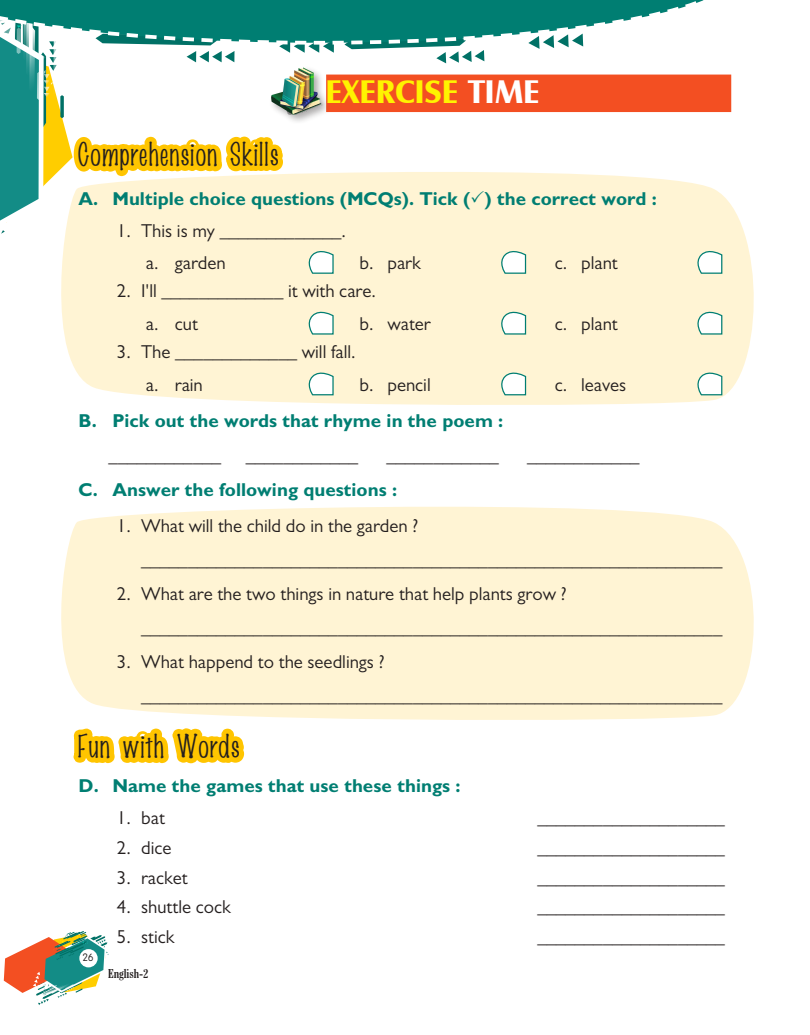
<style>
.page{position:relative;width:810px;height:1035px;background:#fff}
.page>*{position:absolute;margin:0;border:0;box-sizing:border-box;transform-origin:0 0}
.t1{font:700 33.75px "Castle T";color:#fff300}
.t2{font:28.75px "Marker Fine Point";letter-spacing:.04em;color:#241f1f;scale:1.1 1}
.t3{font:18.75px/32.9px "Gill Sans MT Pro";color:#241f1f}
.t4{font:700 18.75px "Gill Sans MT Pro";color:#007e72}
.t5{font:700 condensed 12.5px "Century Schoolbook BT";color:#241f1f}
.t6{font:10px "B Preplay";color:#241f1f}
.s1{color:#fff}
</style>
<div class="page">
<svg style="left:4px;top:931px;width:105px;height:74px"></svg>
<div style="left:79px;top:949px;width:19px;height:18px;background:#fff;border-radius:50%"></div>
<div style="left:61px;top:212px;width:693px;height:193px;background:#fff4d4"></div>
<div style="left:61px;top:506px;width:693px;height:214px;background:#fff4d4"></div>
<svg style="left:305px;top:247px;width:29px;height:27px"></svg>
<svg style="left:498px;top:247px;width:29px;height:27px"></svg>
<svg style="left:694px;top:247px;width:29px;height:27px"></svg>
<svg style="left:305px;top:308px;width:29px;height:27px"></svg>
<svg style="left:498px;top:308px;width:29px;height:27px"></svg>
<svg style="left:694px;top:308px;width:29px;height:27px"></svg>
<svg style="left:305px;top:369px;width:29px;height:27px"></svg>
<svg style="left:498px;top:369px;width:29px;height:27px"></svg>
<svg style="left:694px;top:369px;width:29px;height:27px"></svg>
<svg style="left:65px;top:626px;width:188px;height:138px"></svg>
<svg style="left:0;top:0;width:735px;height:235px"></svg>
<h1 class="t1" style="left:326px;top:72px;width:216px">EXERCISE <span class="s1">TIME</span></h1>
<h2 class="t2" style="left:79px;top:136px;width:184px">Comprehension Skills</h2>
<p class="t4" style="left:79px;top:187px;width:580px">A. Multiple choice questions (MCQs). Tick ( ) the correct word :</p>
<p class="t3" style="left:146px;top:214px;width:202px;text-indent:-29px">1. This is my _____________. a. garden</p>
<p class="t3" style="left:359px;top:246px;width:63px">b. park</p>
<p class="t3" style="left:555px;top:246px;width:64px">c. plant</p>
<p class="t3" style="left:146px;top:274px;width:231px;text-indent:-29px">2. I'll _____________ it with care. a. cut</p>
<p class="t3" style="left:359px;top:307px;width:73px">b. water</p>
<p class="t3" style="left:555px;top:307px;width:64px">c. plant</p>
<p class="t3" style="left:146px;top:335px;width:211px;text-indent:-29px">3. The _____________ will fall. a. rain</p>
<p class="t3" style="left:359px;top:368px;width:73px">b. pencil</p>
<p class="t3" style="left:555px;top:368px;width:73px">c. leaves</p>
<p class="t4" style="left:79px;top:409px;width:426px">B. Pick out the words that rhyme in the poem :</p>
<p class="t3" style="left:109px;top:439px;width:114px">____________</p>
<p class="t3" style="left:246px;top:439px;width:114px">____________</p>
<p class="t3" style="left:386px;top:439px;width:114px">____________</p>
<p class="t3" style="left:527px;top:439px;width:114px">____________</p>
<p class="t4" style="left:79px;top:478px;width:320px">C. Answer the following questions :</p>
<p class="t3" style="left:141px;top:508px;width:583px;line-height:34.1px;text-indent:-24px">1. What will the child do in the garden ? ______________________________________________________________</p>
<p class="t3" style="left:141px;top:576px;width:583px;line-height:34.1px;text-indent:-24px">2. What are the two things in nature that help plants grow ? ______________________________________________________________</p>
<p class="t3" style="left:141px;top:645px;width:583px;line-height:34.1px;text-indent:-24px">3. What happend to the seedlings ? ______________________________________________________________</p>
<h2 class="t2" style="left:79px;top:728px;width:148px">Fun with Words</h2>
<p class="t4" style="left:79px;top:774px;width:383px">D. Name the games that use these things :</p>
<p class="t3" style="left:117px;top:801px;width:49px">1. bat</p>
<p class="t3" style="left:537px;top:801px;width:189px">____________________</p>
<p class="t3" style="left:117px;top:831px;width:56px">2. dice</p>
<p class="t3" style="left:537px;top:831px;width:189px">____________________</p>
<p class="t3" style="left:117px;top:861px;width:72px">3. racket</p>
<p class="t3" style="left:537px;top:861px;width:189px">____________________</p>
<p class="t3" style="left:117px;top:890px;width:115px">4. shuttle cock</p>
<p class="t3" style="left:537px;top:890px;width:189px">____________________</p>
<p class="t3" style="left:117px;top:920px;width:59px">5. stick</p>
<p class="t3" style="left:537px;top:920px;width:189px">____________________</p>
<p class="t6" style="left:83px;top:952px;width:12px">26</p>
<p class="t5" style="left:108px;top:966px;width:42px">English-2</p>
</div>
